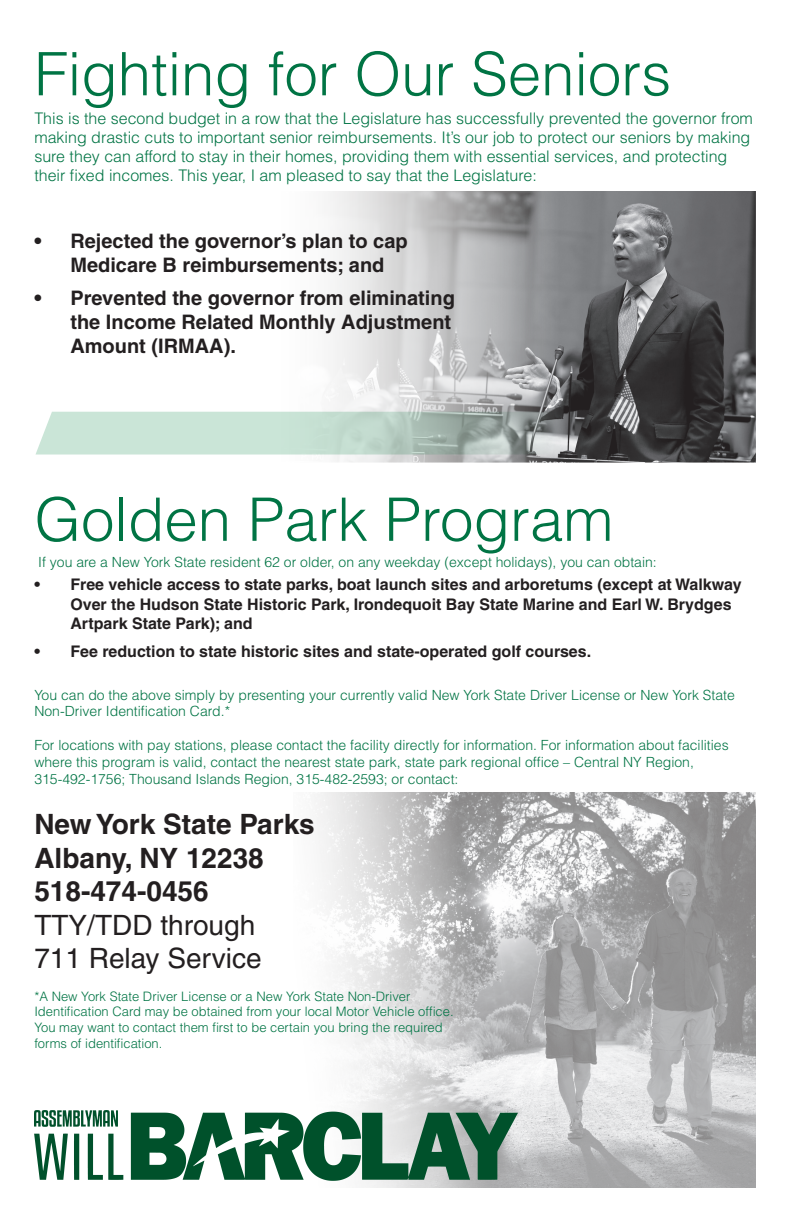
<style>
.page{position:relative;width:792px;height:1224px;background:#fff}
.page>*{position:absolute;margin:0;border:0;box-sizing:border-box;transform-origin:0 0}
.t1{font:300 60px "Helvetica";color:#007444}
.t2{font:700 28px/33.6px "Helvetica";color:#231f20}
.t3{font:28px/33.6px "Helvetica";color:#231f20}
.t4{font:700 20px/24px "Helvetica";color:#231f20}
.t5{font:300 16px/19.2px "Helvetica";color:#007444}
.t6{font:700 16px/19.2px "Helvetica";color:#231f20}
.t7{font:300 14px/16.8px "Helvetica";color:#007444}
.t8{font:300 13px/15.6px "Helvetica";color:#007444}
</style>
<div class="page">
<div style="left:36px;top:412px;width:226px;height:43px;background:#cae5d7"></div>
<img style="left:262px;top:191px;width:493px;height:271px">
<img style="left:314px;top:792px;width:441px;height:396px">
<img style="left:34px;top:1111px;width:484px;height:69px">
<h1 class="t1" style="left:34px;top:37px;width:638px">Fighting for Our Seniors</h1>
<p class="t5" style="left:34px;top:108px;width:720px">This is the second budget in a row that the Legislature has successfully prevented the governor from making drastic cuts to important senior reimbursements. It’s our job to protect our seniors by making sure they can afford to stay in their homes, providing them with essential services, and protecting their fixed incomes. This year, I am pleased to say that the Legislature:</p>
<h3 class="t4" style="left:70px;top:229px;width:339px;text-indent:-36px">• Rejected the governor’s plan to cap<br>Medicare B reimbursements; and</h3>
<h3 class="t4" style="left:70px;top:286px;width:386px;text-indent:-36px">• Prevented the governor from eliminating the Income Related Monthly Adjustment<br>Amount (IRMAA).</h3>
<h1 class="t1" style="left:34px;top:482px;width:581px">Golden Park Program</h1>
<p class="t7" style="left:38px;top:553px;width:620px">If you are a New York State resident 62 or older, on any weekday (except holidays), you can obtain:</p>
<p class="t6" style="left:70px;top:575px;width:673px;text-indent:-36px">• Free vehicle access to state parks, boat launch sites and arboretums (except at Walkway<br>Over the Hudson State Historic Park, Irondequoit Bay State Marine and Earl W. Brydges<br>Artpark State Park); and</p>
<p class="t6" style="left:34px;top:641px;width:558px">• Fee reduction to state historic sites and state-operated golf courses.</p>
<p class="t7" style="left:34px;top:686px;width:702px">You can do the above simply by presenting your currently valid New York State Driver License or New York State<br>Non-Driver Identification Card.*</p>
<p class="t7" style="left:34px;top:736px;width:696px">For locations with pay stations, please contact the facility directly for information. For information about facilities where this program is valid, contact the nearest state park, state park regional office – Central NY Region,<br>315-492-1756; Thousand Islands Region, 315-482-2593; or contact:</p>
<h2 class="t2" style="left:34px;top:807px;width:282px">New York State Parks<br>Albany, NY 12238<br>518-474-0456</h2>
<h2 class="t3" style="left:34px;top:908px;width:229px">TTY/TDD through<br>711 Relay Service</h2>
<p class="t8" style="left:34px;top:988px;width:421px">*A New York State Driver License or a New York State Non-Driver Identification Card may be obtained from your local Motor Vehicle office.<br>You may want to contact them first to be certain you bring the required forms of identification.</p>
</div>
